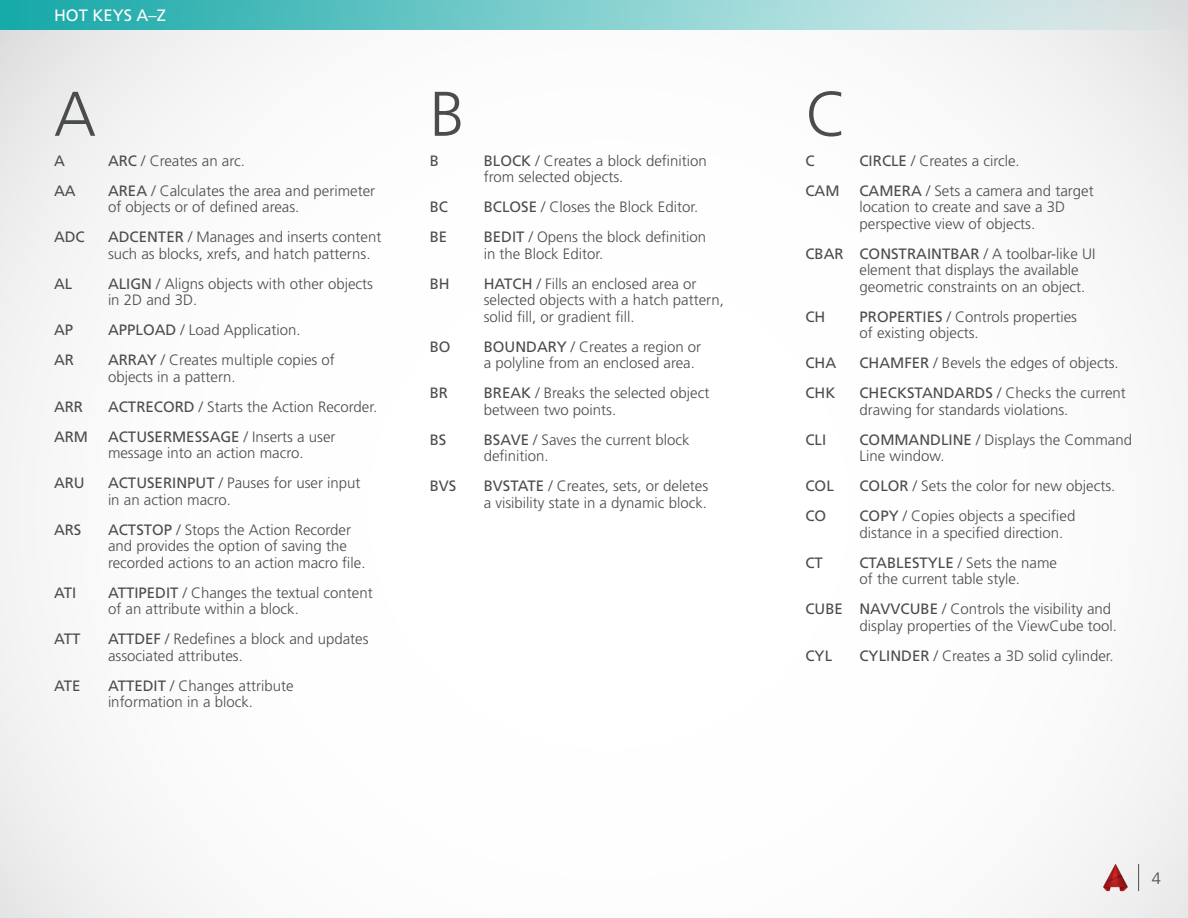
<style>
.page{position:relative;width:1188px;height:918px;background:#fff}
.page>*{position:absolute;margin:0;border:0;box-sizing:border-box;transform-origin:0 0}
.Letter_Headers{font:300 63px "Frutiger";color:#4b4c4d}
.t1{font:16.5px "Frutiger";color:#fff}
.t2{font:300 16.5px "Frutiger";color:#4b4c4d}
.Body_Copy{font:300 15px/16.5px "Frutiger";color:#4b4c4d}
.Body_Copy-2{font:15px "Frutiger";color:#4b4c4d}
.s1{font-weight:400}
</style>
<div class="page">
<img style="left:1103px;top:863px;width:26px;height:30px">
<img style="left:1137px;top:863px;width:3px;height:30px">
<div style="left:0;top:0;width:1188px;height:29px;background:linear-gradient(to right,#19adac,#edeeef)"></div>
<p class="t1" style="left:54px;top:6px;width:113px">HOT KEYS A–Z</p>
<p class="Letter_Headers" style="left:54px;top:78px;width:44px">A</p>
<p class="Body_Copy-2" style="left:54px;top:152px;width:12px">A</p>
<p class="Body_Copy" style="left:108px;top:152px;width:138px"><span class="s1">ARC</span> / Creates an arc.</p>
<p class="Body_Copy-2" style="left:54px;top:182px;width:23px">AA</p>
<p class="Body_Copy" style="left:108px;top:182px;width:269px"><span class="s1">AREA</span> / Calculates the area and perimeter of objects or of defined areas.</p>
<p class="Body_Copy-2" style="left:54px;top:228px;width:32px">ADC</p>
<p class="Body_Copy" style="left:108px;top:229px;width:275px"><span class="s1">ADCENTER</span> / Manages and inserts content such as blocks, xrefs, and hatch patterns.</p>
<p class="Body_Copy-2" style="left:54px;top:275px;width:20px">AL</p>
<p class="Body_Copy" style="left:108px;top:275px;width:267px"><span class="s1">ALIGN</span> / Aligns objects with other objects in 2D and 3D.</p>
<p class="Body_Copy-2" style="left:54px;top:321px;width:21px">AP</p>
<p class="Body_Copy" style="left:108px;top:322px;width:194px"><span class="s1">APPLOAD</span> / Load Application.</p>
<p class="Body_Copy-2" style="left:54px;top:351px;width:21px">AR</p>
<p class="Body_Copy" style="left:108px;top:352px;width:228px"><span class="s1">ARRAY</span> / Creates multiple copies of objects in a pattern.</p>
<p class="Body_Copy-2" style="left:54px;top:398px;width:31px">ARR</p>
<p class="Body_Copy" style="left:108px;top:398px;width:271px"><span class="s1">ACTRECORD</span> / Starts the Action Recorder.</p>
<p class="Body_Copy-2" style="left:54px;top:428px;width:36px">ARM</p>
<p class="Body_Copy" style="left:108px;top:428px;width:229px"><span class="s1">ACTUSERMESSAGE</span> / Inserts a user message into an action macro.</p>
<p class="Body_Copy-2" style="left:54px;top:474px;width:32px">ARU</p>
<p class="Body_Copy" style="left:108px;top:475px;width:254px"><span class="s1">ACTUSERINPUT</span> / Pauses for user input in an action macro.</p>
<p class="Body_Copy-2" style="left:54px;top:521px;width:29px">ARS</p>
<p class="Body_Copy" style="left:108px;top:521px;width:259px"><span class="s1">ACTSTOP</span> / Stops the Action Recorder and provides the option of saving the recorded actions to an action macro file.</p>
<p class="Body_Copy-2" style="left:54px;top:584px;width:24px">ATI</p>
<p class="Body_Copy" style="left:108px;top:584px;width:266px"><span class="s1">ATTIPEDIT</span> / Changes the textual content of an attribute within a block.</p>
<p class="Body_Copy-2" style="left:54px;top:630px;width:28px">ATT</p>
<p class="Body_Copy" style="left:108px;top:631px;width:262px"><span class="s1">ATTDEF</span> / Redefines a block and updates associated attributes.</p>
<p class="Body_Copy-2" style="left:54px;top:677px;width:28px">ATE</p>
<p class="Body_Copy" style="left:108px;top:677px;width:187px"><span class="s1">ATTEDIT</span> / Changes attribute information in a block.</p>
<p class="Letter_Headers" style="left:430px;top:78px;width:37px">B</p>
<p class="Body_Copy-2" style="left:430px;top:152px;width:11px">B</p>
<p class="Body_Copy" style="left:484px;top:152px;width:225px"><span class="s1">BLOCK</span> / Creates a block definition from selected objects.</p>
<p class="Body_Copy-2" style="left:430px;top:198px;width:20px">BC</p>
<p class="Body_Copy" style="left:484px;top:199px;width:216px"><span class="s1">BCLOSE</span> / Closes the Block Editor.</p>
<p class="Body_Copy-2" style="left:430px;top:228px;width:19px">BE</p>
<p class="Body_Copy" style="left:484px;top:229px;width:224px"><span class="s1">BEDIT</span> / Opens the block definition in the Block Editor.</p>
<p class="Body_Copy-2" style="left:430px;top:275px;width:21px">BH</p>
<p class="Body_Copy" style="left:484px;top:275px;width:242px"><span class="s1">HATCH</span> / Fills an enclosed area or selected objects with a hatch pattern, solid fill, or gradient fill.</p>
<p class="Body_Copy-2" style="left:430px;top:338px;width:22px">BO</p>
<p class="Body_Copy" style="left:484px;top:338px;width:219px"><span class="s1">BOUNDARY</span> / Creates a region or a polyline from an enclosed area.</p>
<p class="Body_Copy-2" style="left:430px;top:384px;width:20px">BR</p>
<p class="Body_Copy" style="left:484px;top:385px;width:227px"><span class="s1">BREAK</span> / Breaks the selected object between two points.</p>
<p class="Body_Copy-2" style="left:430px;top:431px;width:18px">BS</p>
<p class="Body_Copy" style="left:484px;top:431px;width:207px"><span class="s1">BSAVE</span> / Saves the current block definition.</p>
<p class="Body_Copy-2" style="left:430px;top:477px;width:28px">BVS</p>
<p class="Body_Copy" style="left:484px;top:478px;width:226px"><span class="s1">BVSTATE</span> / Creates, sets, or deletes a visibility state in a dynamic block.</p>
<p class="Letter_Headers" style="left:806px;top:78px;width:44px">C</p>
<p class="Body_Copy-2" style="left:806px;top:152px;width:11px">C</p>
<p class="Body_Copy" style="left:860px;top:152px;width:162px"><span class="s1">CIRCLE</span> / Creates a circle.</p>
<p class="Body_Copy-2" style="left:806px;top:182px;width:36px">CAM</p>
<p class="Body_Copy" style="left:860px;top:182px;width:236px"><span class="s1">CAMERA</span> / Sets a camera and target location to create and save a 3D perspective view of objects.</p>
<p class="Body_Copy" style="left:860px;top:245px;width:237px;text-indent:-54px"><span class="s1">CBAR CONSTRAINTBAR</span> / A toolbar-like UI element that displays the available geometric constraints on an object.</p>
<p class="Body_Copy-2" style="left:806px;top:308px;width:21px">CH</p>
<p class="Body_Copy" style="left:860px;top:308px;width:219px"><span class="s1">PROPERTIES</span> / Controls properties of existing objects.</p>
<p class="Body_Copy-2" style="left:806px;top:354px;width:32px">CHA</p>
<p class="Body_Copy" style="left:860px;top:355px;width:261px"><span class="s1">CHAMFER</span> / Bevels the edges of objects.</p>
<p class="Body_Copy-2" style="left:806px;top:384px;width:31px">CHK</p>
<p class="Body_Copy" style="left:860px;top:385px;width:268px"><span class="s1">CHECKSTANDARDS</span> / Checks the current drawing for standards violations.</p>
<p class="Body_Copy-2" style="left:806px;top:431px;width:22px">CLI</p>
<p class="Body_Copy" style="left:860px;top:431px;width:274px"><span class="s1">COMMANDLINE</span> / Displays the Command<br>Line window.</p>
<p class="Body_Copy-2" style="left:806px;top:477px;width:30px">COL</p>
<p class="Body_Copy" style="left:860px;top:478px;width:257px"><span class="s1">COLOR</span> / Sets the color for new objects.</p>
<p class="Body_Copy-2" style="left:806px;top:507px;width:22px">CO</p>
<p class="Body_Copy" style="left:860px;top:508px;width:217px"><span class="s1">COPY</span> / Copies objects a specified distance in a specified direction.</p>
<p class="Body_Copy-2" style="left:806px;top:554px;width:19px">CT</p>
<p class="Body_Copy" style="left:860px;top:554px;width:199px"><span class="s1">CTABLESTYLE</span> / Sets the name of the current table style.</p>
<p class="Body_Copy" style="left:860px;top:601px;width:259px;text-indent:-54px"><span class="s1">CUBE NAVVCUBE</span> / Controls the visibility and display properties of the ViewCube tool.</p>
<p class="Body_Copy-2" style="left:806px;top:647px;width:28px">CYL</p>
<p class="Body_Copy" style="left:860px;top:647px;width:256px"><span class="s1">CYLINDER</span> / Creates a 3D solid cylinder.</p>
<p class="t2" style="left:1152px;top:869px;width:11px">4</p>
</div>
